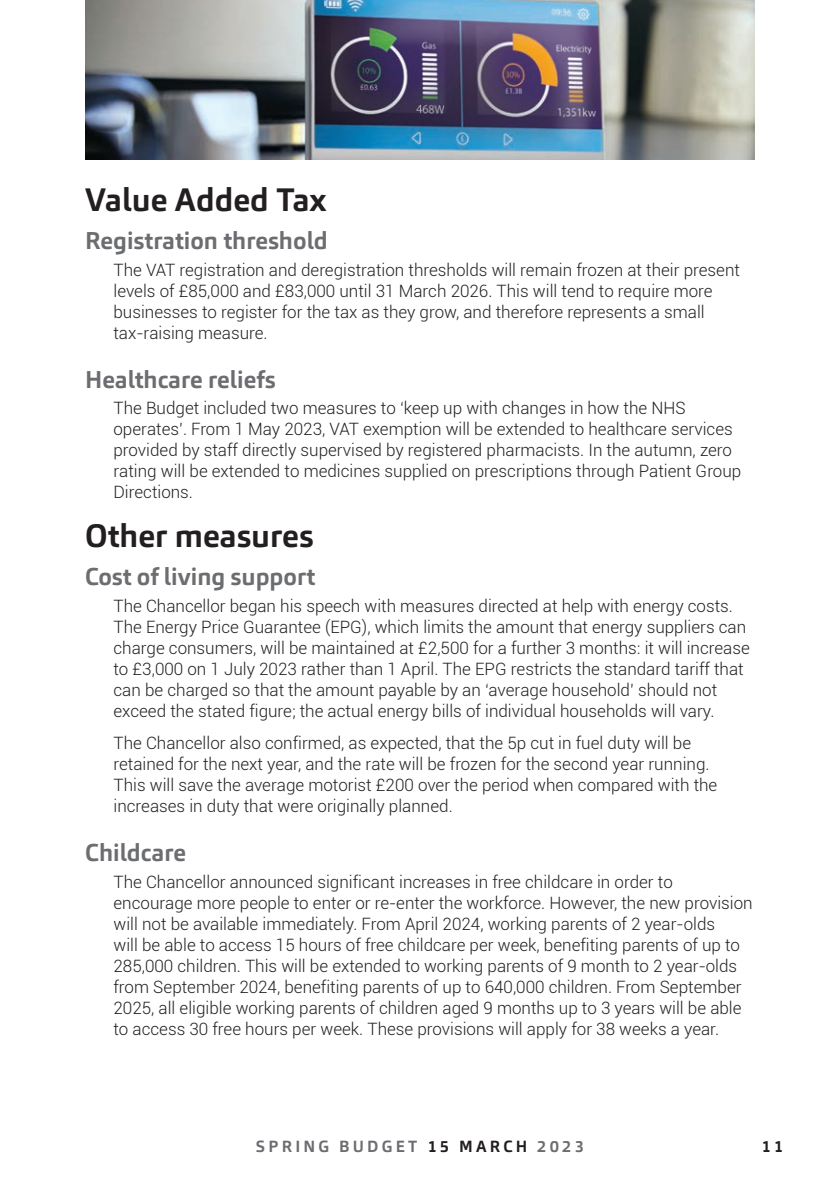
<style>
.page{position:relative;width:840px;height:1191px;background:#fff}
.page>*{position:absolute;margin:0;border:0;box-sizing:border-box;transform-origin:0 0}
.t1{font:700 32px "Carnac";color:#231f20}
.t2{font:700 24px "Carnac";color:#6c6d70}
.t3{font:300 17px/21px "Roboto";color:#231f20}
.t4{font:700 16px "Carnac";letter-spacing:.2em;color:#6c6d70}
.t5{font:700 16px "Carnac";color:#231f20}
.s1{color:#231f20}
</style>
<div class="page">
<img style="left:85px;top:0;width:669px;height:159px">
<h1 class="t1" style="left:85px;top:179px;width:243px">Value Added Tax</h1>
<h2 class="t2" style="left:85px;top:225px;width:244px">Registration threshold</h2>
<p class="t3" style="left:113px;top:258px;width:627px">The VAT registration and deregistration thresholds will remain frozen at their present levels of £85,000 and £83,000 until 31 March 2026. This will tend to require more businesses to register for the tax as they grow, and therefore represents a small tax-raising measure.</p>
<h2 class="t2" style="left:85px;top:364px;width:192px">Healthcare reliefs</h2>
<p class="t3" style="left:113px;top:397px;width:629px">The Budget included two measures to ‘keep up with changes in how the NHS operates’. From 1 May 2023, VAT exemption will be extended to healthcare services provided by staff directly supervised by registered pharmacists. In the autumn, zero rating will be extended to medicines supplied on prescriptions through Patient Group Directions.</p>
<h1 class="t1" style="left:85px;top:515px;width:230px">Other measures</h1>
<h2 class="t2" style="left:85px;top:561px;width:231px">Cost of living support</h2>
<p class="t3" style="left:113px;top:594px;width:637px">The Chancellor began his speech with measures directed at help with energy costs.<br>The Energy Price Guarantee (EPG), which limits the amount that energy suppliers can charge consumers, will be maintained at £2,500 for a further 3 months: it will increase to £3,000 on 1 July 2023 rather than 1 April. The EPG restricts the standard tariff that can be charged so that the amount payable by an ‘average household’ should not exceed the stated figure; the actual energy bills of individual households will vary.</p>
<p class="t3" style="left:113px;top:732px;width:605px">The Chancellor also confirmed, as expected, that the 5p cut in fuel duty will be retained for the next year, and the rate will be frozen for the second year running.<br>This will save the average motorist £200 over the period when compared with the increases in duty that were originally planned.</p>
<h2 class="t2" style="left:85px;top:837px;width:102px">Childcare</h2>
<p class="t3" style="left:113px;top:870px;width:640px">The Chancellor announced significant increases in free childcare in order to encourage more people to enter or re-enter the workforce. However, the new provision will not be available immediately. From April 2024, working parents of 2 year-olds<br>will be able to access 15 hours of free childcare per week, benefiting parents of up to 285,000 children. This will be extended to working parents of 9 month to 2 year-olds from September 2024, benefiting parents of up to 640,000 children. From September 2025, all eligible working parents of children aged 9 months up to 3 years will be able to access 30 free hours per week. These provisions will apply for 38 weeks a year.</p>
<p class="t4" style="left:256px;top:1136px;width:329px">SPRING BUDGET <span class="s1">15 MARCH</span> 2023</p>
<p class="t5" style="left:761px;top:1136px;width:23px">11</p>
</div>
